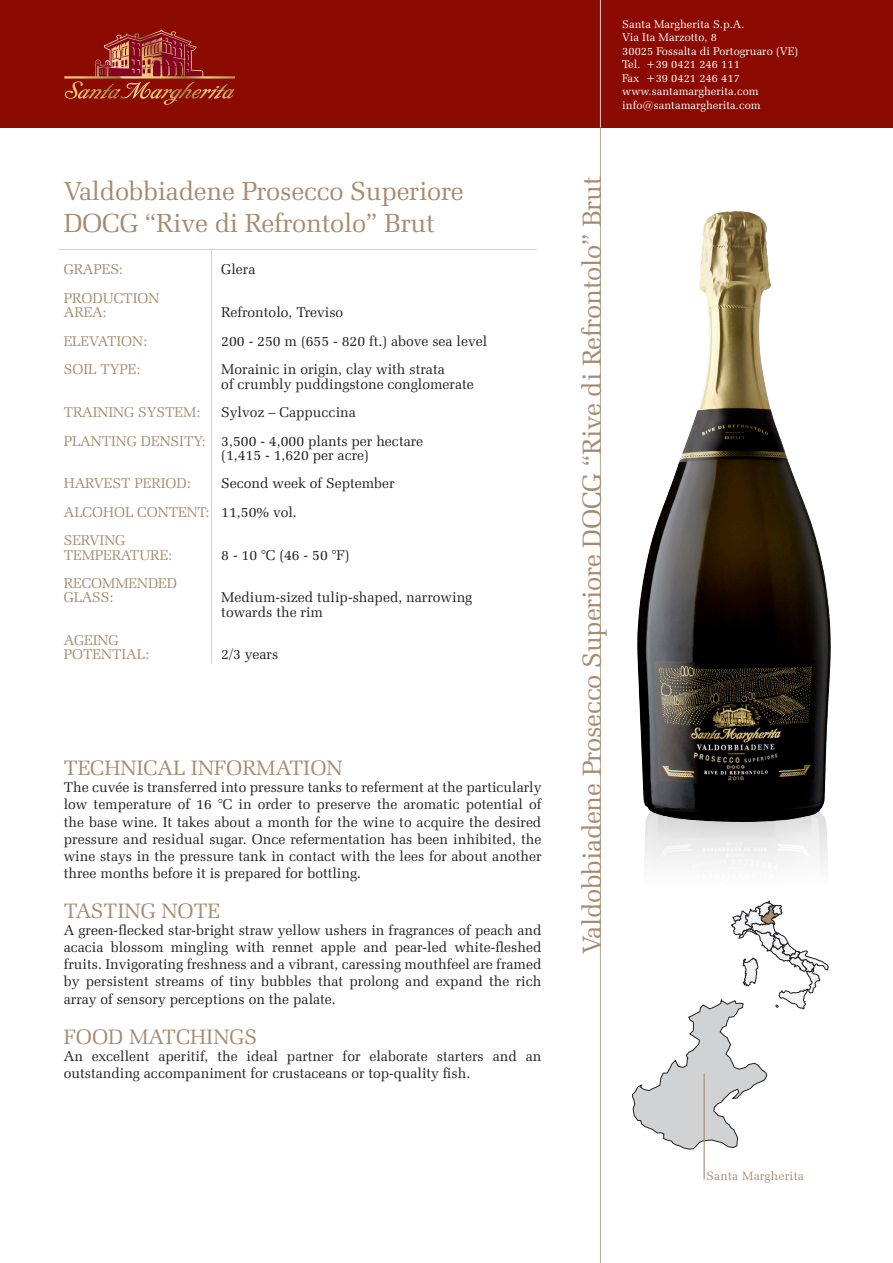
<style>
.page{position:relative;width:893px;height:1263px;background:#fff}
.page>*{position:absolute;margin:0;border:0;box-sizing:border-box;transform-origin:0 0}
.t1{font:26.25px "Zapf Elliptical 711 BT";letter-spacing:-.01em;color:#a78b71}
.t2{font:21px "Zapf Elliptical 711 BT";color:#a78b71}
.t3{font:14.25px/17.1px "Zapf Elliptical 711 BT";color:#231f20;text-align:justify}
.t4{font:14.25px "Zapf Elliptical 711 BT";color:#a78b71}
.t5{font:12.15px "Zapf Elliptical 711 BT";letter-spacing:.02em;color:#a78b71}
.t6{font:11.25px/13.5px "Zapf Elliptical 711 BT";letter-spacing:.005em;color:#fff}
.s1{color:#a78b71}
.s2{color:#231f20}
</style>
<div class="page">
<div style="left:0;top:0;width:893px;height:128px;background:#8b0a02"></div>
<hr style="left:599px;top:128px;width:3px;height:1135px;background:#a78b71">
<hr style="left:599px;top:0;width:3px;height:128px;background:#fff">
<svg style="left:632px;top:901px;width:197px;height:248px"></svg>
<hr style="left:704px;top:1074px;width:1px;height:105px;background:#a78b71">
<hr style="left:210px;top:250px;width:3px;height:413px;background:#d1bead">
<hr style="left:59px;top:248px;width:478px;height:3px;background:#d1bead">
<img style="left:637px;top:211px;width:194px;height:623px">
<svg style="left:64px;top:30px;width:164px;height:69px"></svg>
<p class="t1" style="left:64px;top:176px;width:402px">Valdobbiadene Prosecco Superiore</p>
<p class="t1" style="left:64px;top:207px;width:373px">DOCG “Rive di Refrontolo” Brut</p>
<p class="t4" style="left:64px;top:261px;width:61px">GRAPES:</p>
<p class="t3" style="left:221px;top:261px;width:36px">Glera</p>
<p class="t4" style="left:64px;top:290px;width:97px">PRODUCTION</p>
<p class="t4" style="left:64px;top:304px;width:44px">AREA:</p>
<p class="t3" style="left:221px;top:304px;width:124px">Refrontolo, Treviso</p>
<p class="t4" style="left:64px;top:332px;width:85px">ELEVATION:</p>
<p class="t3" style="left:221px;top:332px;width:267px">200 - 250 m (655 - 820 ft.) above sea level</p>
<p class="t4" style="left:64px;top:361px;width:78px">SOIL TYPE:</p>
<p class="t3" style="left:221px;top:361px;width:225px">Morainic in origin, clay with strata</p>
<p class="t3" style="left:221px;top:375px;width:254px">of crumbly puddingstone conglomerate</p>
<p class="t4" style="left:64px;top:404px;width:138px">TRAINING SYSTEM:</p>
<p class="t3" style="left:221px;top:403px;width:136px">Sylvoz – Cappuccina</p>
<p class="t3" style="left:64px;top:432px;width:361px"><span class="s1">PLANTING DENSITY:</span> 3,500 - 4,000 plants per hectare</p>
<p class="t3" style="left:221px;top:446px;width:149px">(1,415 - 1,620 per acre)</p>
<p class="t4" style="left:64px;top:475px;width:128px">HARVEST PERIOD:</p>
<p class="t3" style="left:221px;top:475px;width:175px">Second week of September</p>
<p class="t4" style="left:64px;top:503px;width:235px">ALCOHOL CONTENT: <span class="s2">11,50% vol.</span></p>
<p class="t4" style="left:64px;top:532px;width:63px">SERVING</p>
<p class="t4" style="left:64px;top:546px;width:110px">TEMPERATURE:</p>
<p class="t3" style="left:221px;top:546px;width:130px">8 - 10 °C (46 - 50 °F)</p>
<p class="t4" style="left:64px;top:575px;width:115px">RECOMMENDED</p>
<p class="t4" style="left:64px;top:589px;width:51px">GLASS:</p>
<p class="t3" style="left:221px;top:589px;width:253px">Medium-sized tulip-shaped, narrowing</p>
<p class="t3" style="left:221px;top:603px;width:103px">towards the rim</p>
<p class="t4" style="left:64px;top:632px;width:56px">AGEING</p>
<p class="t4" style="left:64px;top:646px;width:87px">POTENTIAL:</p>
<p class="t3" style="left:221px;top:646px;width:59px">2/3 years</p>
<p class="t2" style="left:64px;top:756px;width:280px">TECHNICAL INFORMATION</p>
<p class="t3" style="left:64px;top:779px;width:479px">The cuvée is transferred into pressure tanks to referment at the particularly low temperature of 16 °C in order to preserve the aromatic potential of the base wine. It takes about a month for the wine to acquire the desired pressure and residual sugar. Once refermentation has been inhibited, the wine stays in the pressure tank in contact with the lees for about another three months before it is prepared for bottling.</p>
<p class="t2" style="left:64px;top:898px;width:158px">TASTING NOTE</p>
<p class="t3" style="left:64px;top:922px;width:479px">A green-flecked star-bright straw yellow ushers in fragrances of peach and acacia blossom mingling with rennet apple and pear-led white-fleshed fruits. Invigorating freshness and a vibrant, caressing mouthfeel are framed by persistent streams of tiny bubbles that prolong and expand the rich array of sensory perceptions on the palate.</p>
<p class="t2" style="left:64px;top:1024px;width:195px">FOOD MATCHINGS</p>
<p class="t3" style="left:64px;top:1047px;width:479px">An excellent aperitif, the ideal partner for elaborate starters and an outstanding accompaniment for crustaceans or top-quality fish.</p>
<p class="t6" style="left:622px;top:17px;width:177px">Santa Margherita S.p.A.<br>Via Ita Marzotto, 8<br>30025 Fossalta di Portogruaro (VE)<br>Tel. +39 0421 246 111<br>Fax +39 0421 246 417 www.santamargherita.com info@santamargherita.com</p>
<p class="t1" style="left:576px;top:954px;width:779px;rotate:-90deg">Valdobbiadene Prosecco Superiore DOCG “Rive di Refrontolo” Brut</p>
<p class="t5" style="left:707px;top:1168px;width:99px">Santa Margherita</p>
</div>
